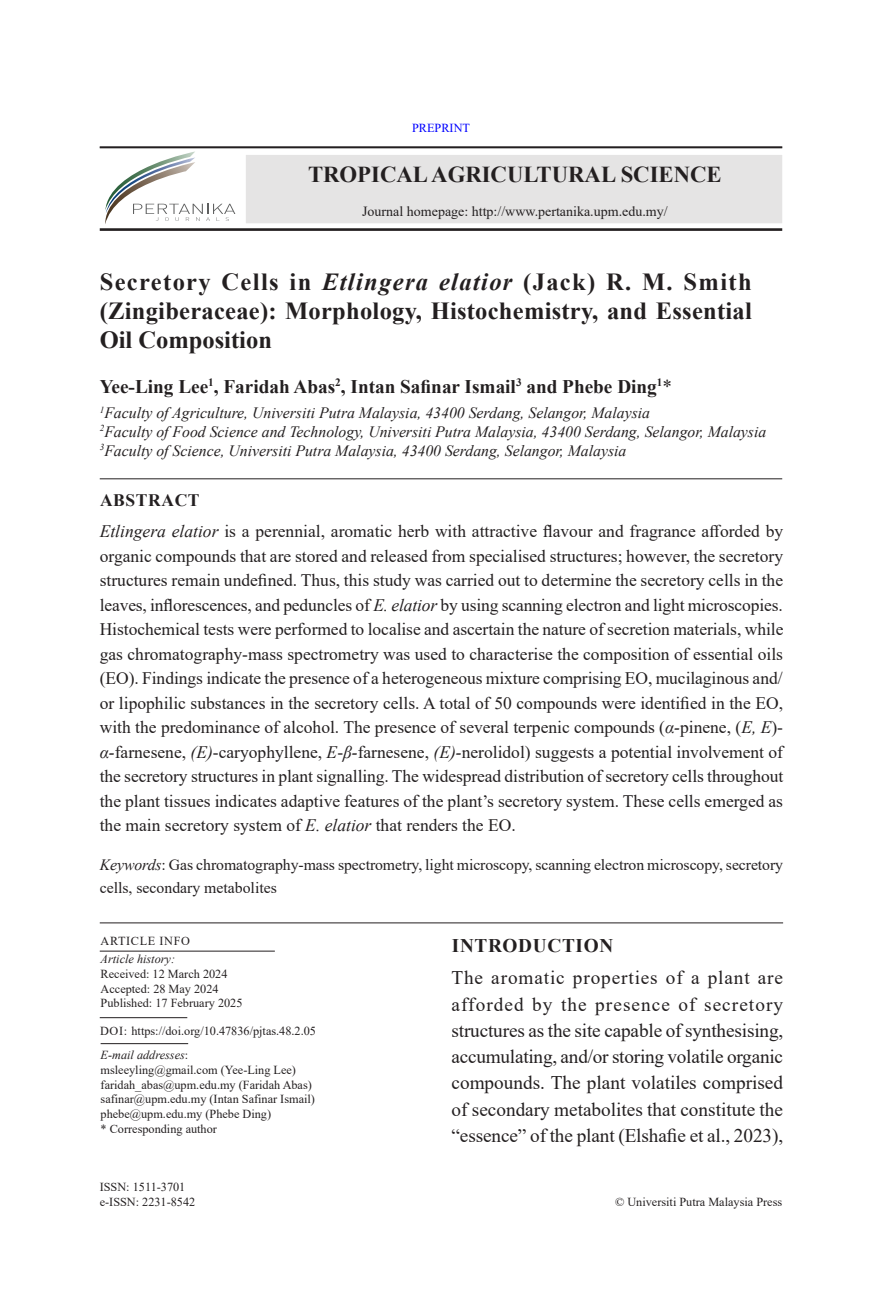
<style>
.page{position:relative;width:882px;height:1298px;background:#fff}
.page>*{position:absolute;margin:0;border:0;box-sizing:border-box;transform-origin:0 0}
.Heading{font:700 24.5px/29.4px "Times New Roman";letter-spacing:.01em;color:#231f20;text-align:justify}
.t1{font:700 22.75px "Times New Roman";color:#231f20}
.First_para_body_text{font:19.25px/26.2px "Times New Roman";letter-spacing:-.005em;color:#231f20;text-align:justify}
.Author{font:700 19.25px "Times New Roman";color:#231f20}
.Subhead{font:700 19.25px "Times New Roman";letter-spacing:.035em;color:#231f20}
.Body_Abstract{font:17.5px/24.5px "Times New Roman";color:#231f20;text-align:justify}
.Subhead-2{font:700 17.5px "Times New Roman";letter-spacing:.035em;color:#231f20}
.authors_address{font:italic 15.75px "Times New Roman";color:#231f20}
.Body_Text{font:15.75px/22.8px "Times New Roman";letter-spacing:-.005em;color:#231f20}
.t2{font:14px "Times New Roman";color:#231f20}
.t3{font:12.25px/14.7px "Times New Roman";color:#231f20}
.t4{font:italic 12.25px "Times New Roman";color:#231f20}
.t5{font:12.25px "Times New Roman";letter-spacing:.05em;color:#231f20}
.t6{font:12.25px "Times New Roman";color:#00f}
.s1{font-style:italic}
.s2{font-weight:400}
</style>
<div class="page">
<hr style="left:100px;top:147px;width:682px;height:1px;background:#231f20">
<div style="left:247px;top:156px;width:534px;height:66px;background:#e5e4e4"></div>
<hr style="left:100px;top:951px;width:175px;height:1px;background:#231f20">
<hr style="left:101px;top:1043px;width:87px;height:1px;background:#231f20">
<hr style="left:100px;top:1017px;width:87px;height:1px;background:#231f20">
<svg style="left:105px;top:151px;width:130px;height:73px"></svg>
<hr style="left:100px;top:228px;width:682px;height:3px;background:#231f20">
<hr style="left:100px;top:478px;width:682px;height:1px;background:#231f20">
<hr style="left:100px;top:922px;width:683px;height:1px;background:#231f20">
<p class="t6" style="left:412px;top:119px;width:59px">PREPRINT</p>
<h2 class="t1" style="left:308px;top:158px;width:415px">TROPICAL AGRICULTURAL SCIENCE</h2>
<p class="t2" style="left:362px;top:201px;width:307px">Journal homepage: http://www.pertanika.upm.edu.my/</p>
<p class="Heading" style="left:100px;top:266px;width:654px">Secretory Cells in <span class="s1">Etlingera elatior</span> (Jack) R. M. Smith (Zingiberaceae): Morphology, Histochemistry, and Essential Oil Composition</p>
<p class="Author" style="left:100px;top:372px;width:574px">Yee-Ling Lee<sup>1</sup>, Faridah Abas<sup>2</sup>, Intan Safinar Ismail<sup>3</sup> and Phebe Ding<sup>1</sup><span class="s2">*</span></p>
<p class="authors_address" style="left:100px;top:402px;width:552px"><sup>1</sup>Faculty of Agriculture, Universiti Putra Malaysia, 43400 Serdang, Selangor, Malaysia</p>
<p class="authors_address" style="left:100px;top:420px;width:668px"><sup>2</sup>Faculty of Food Science and Technology, Universiti Putra Malaysia, 43400 Serdang, Selangor, Malaysia</p>
<p class="authors_address" style="left:100px;top:439px;width:528px"><sup>3</sup>Faculty of Science, Universiti Putra Malaysia, 43400 Serdang, Selangor, Malaysia</p>
<p class="Subhead-2" style="left:100px;top:488px;width:101px">ABSTRACT</p>
<p class="Body_Abstract" style="left:100px;top:519px;width:685px"><span class="s1">Etlingera elatior</span> is a perennial, aromatic herb with attractive flavour and fragrance afforded by organic compounds that are stored and released from specialised structures; however, the secretory structures remain undefined. Thus, this study was carried out to determine the secretory cells in the leaves, inflorescences, and peduncles of <span class="s1">E. elatior</span> by using scanning electron and light microscopies.<br>Histochemical tests were performed to localise and ascertain the nature of secretion materials, while gas chromatography-mass spectrometry was used to characterise the composition of essential oils (EO). Findings indicate the presence of a heterogeneous mixture comprising EO, mucilaginous and/ or lipophilic substances in the secretory cells. A total of 50 compounds were identified in the EO, with the predominance of alcohol. The presence of several terpenic compounds (<span class="s1">α-</span>pinene, (<span class="s1">E, E</span>)- <span class="s1">α-</span>farnesene, <span class="s1">(E)</span>-caryophyllene, <span class="s1">E</span>-<span class="s1">β-</span>farnesene, <span class="s1">(E)-</span>nerolidol) suggests a potential involvement of the secretory structures in plant signalling. The widespread distribution of secretory cells throughout the plant tissues indicates adaptive features of the plant’s secretory system. These cells emerged as the main secretory system of <span class="s1">E. elatior</span> that renders the EO.</p>
<p class="Body_Text" style="left:100px;top:853px;width:685px"><span class="s1">Keywords</span>: Gas chromatography-mass spectrometry, light microscopy, scanning electron microscopy, secretory cells, secondary metabolites</p>
<p class="t5" style="left:101px;top:932px;width:91px">ARTICLE INFO</p>
<p class="t4" style="left:101px;top:951px;width:76px">Article history:</p>
<p class="t3" style="left:101px;top:966px;width:143px">Received: 12 March 2024<br>Accepted: 28 May 2024<br>Published: 17 February 2025</p>
<p class="t3" style="left:100px;top:1023px;width:217px">DOI: https://doi.org/10.47836/pjtas.48.2.05</p>
<p class="t3" style="left:101px;top:1047px;width:216px"><span class="s1">E-mail addresses</span>:<br>msleeyling@gmail.com (Yee-Ling Lee) faridah_abas@upm.edu.my (Faridah Abas) safinar@upm.edu.my (Intan Safinar Ismail) phebe@upm.edu.my (Phebe Ding)<br>* Corresponding author</p>
<p class="t3" style="left:100px;top:1179px;width:97px">ISSN: 1511-3701 e-ISSN: 2231-8542</p>
<p class="Subhead" style="left:452px;top:931px;width:163px">INTRODUCTION</p>
<p class="First_para_body_text" style="left:452px;top:964px;width:333px">The aromatic properties of a plant are afforded by the presence of secretory structures as the site capable of synthesising, accumulating, and/or storing volatile organic compounds. The plant volatiles comprised of secondary metabolites that constitute the “essence” of the plant (Elshafie et al., 2023),</p>
<p class="t3" style="left:615px;top:1194px;width:169px">© Universiti Putra Malaysia Press</p>
</div>
